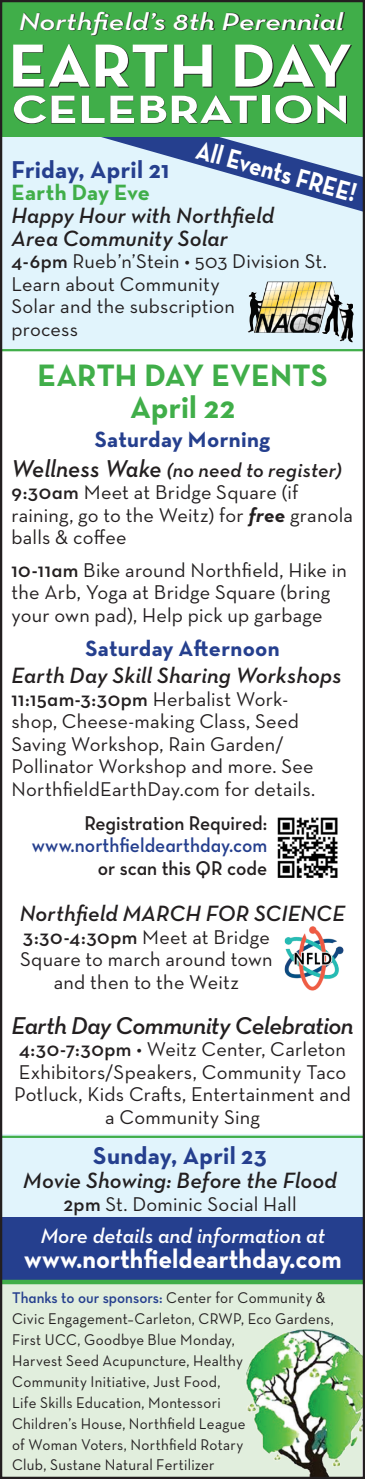
<style>
.page{position:relative;width:365px;height:1479px;background:#fff}
.page>*{position:absolute;margin:0;border:0;box-sizing:border-box;transform-origin:0 0}
.t1{font:700 61.65px "Neutra Text Exp";letter-spacing:-.005em;color:#fff;scale:1.06 1}
.t2{font:700 40.05px "Neutra Text Exp";color:#fff;scale:1.27 1}
.t3{font:700 31.5px/31.5px "Neutra Text Exp";color:#40ae49;text-align:center}
.t4{font:700 27px "Neutra Text Exp";color:#fff;scale:.95 1}
.t5{font:700 27px "Neutra Text Exp";color:#fff;scale:.86 1}
.t6{font:24.75px "Neutra Text Exp Demi Italic Alt";letter-spacing:-.02em;color:#231f20}
.t7{font:700 24.75px "Neutra Text Exp";letter-spacing:.01em;color:#253f8e}
.t8{font:24.75px "Neutra Text Exp Demi Italic Alt";color:#fff;scale:1.22 1}
.t9{font:22.5px/22.5px "Neutra Text Exp Demi Italic Alt";letter-spacing:.01em;color:#231f20}
.t10{font:700 22.5px "Neutra Text Exp";letter-spacing:.01em;color:#253f8e}
.t11{font:21.38px "Neutra Text Exp Demi Italic Alt";color:#fff}
.t12{font:20.25px/22.5px "Neutra Text Exp";letter-spacing:.01em;color:#231f20}
.t13{font:20.25px "Neutra Text Exp Demi Alt";color:#231f20;scale:.95 1}
.t14{font:20.25px "Neutra Text Exp Demi Italic Alt";letter-spacing:.01em;color:#231f20}
.t15{font:20.25px "Neutra Text Exp Demi Alt";color:#253f8e;scale:.95 1}
.t16{font:15.75px/20.9px "Neutra Text Exp";letter-spacing:.02em;color:#231f20;scale:.95 1}
.s1{font-family:"Neutra Text Exp";font-weight:700;color:#40ae49}
.s2{font-family:"Neutra Text Exp Demi Alt"}
.s3{font-size:24.75px}
.s4{font-weight:700;font-style:italic}
.s5{font-family:"Neutra Text Exp Demi Alt";color:#253f8e}
</style>
<div class="page">
<div style="left:0;top:1279px;width:361px;height:199px;background:#e1eedd"></div>
<div style="left:0;top:1134px;width:362px;height:92px;background:#e1f4fc"></div>
<div style="left:0;top:137px;width:362px;height:214px;background:#e1f4fc"></div>
<div style="left:1px;top:1217px;width:363px;height:64px;background:#253f8e"></div>
<svg style="left:88px;top:136px;width:273px;height:75px"></svg>
<div style="left:0;top:0;width:362px;height:136px;background:#40ae49"></div>
<svg style="left:14px;top:96px;width:332px;height:28px"></svg>
<svg style="left:14px;top:45px;width:337px;height:42px"></svg>
<svg style="left:20px;top:12px;width:324px;height:24px"></svg>
<div style="left:0;top:1279px;width:364px;height:5px;background:#40ae49"></div>
<hr style="left:0;top:1135px;width:364px;height:2px;background:#40ae49">
<hr style="left:0;top:349px;width:364px;height:2px;background:#40ae49">
<img style="left:246px;top:1329px;width:115px;height:146px">
<img style="left:284px;top:926px;width:60px;height:65px">
<div style="left:0;top:0;width:364px;height:1478px;border:2px solid #231f20"></div>
<img style="left:277px;top:817px;width:61px;height:61px">
<img style="left:247px;top:281px;width:106px;height:61px">
<p class="t8" style="left:19px;top:6px;width:267px">Northfield’s 8th Perennial</p>
<p class="t1" style="left:9px;top:26px;width:325px">EARTH DAY</p>
<p class="t2" style="left:11px;top:83px;width:267px">CELEBRATION</p>
<p class="t5" style="left:201px;top:133px;width:194px;rotate:15deg">All Events FREE!</p>
<p class="t7" style="left:11px;top:154px;width:159px">Friday, April 21</p>
<p class="t9" style="left:11px;top:181px;width:264px"><span class="s1">Earth Day Eve<br></span>Happy Hour with Northfield<br>Area Community Solar</p>
<p class="t12" style="left:11px;top:249px;width:317px"><span class="s2">4-6pm</span> Rueb’n’Stein • 503 Division St.</p>
<p class="t12" style="left:11px;top:272px;width:225px">Learn about Community<br>Solar and the subscription process</p>
<p class="t3" style="left:37px;top:359px;width:291px">EARTH DAY EVENTS<br>April 22</p>
<p class="t10" style="left:95px;top:424px;width:177px">Saturday Morning</p>
<p class="t14" style="left:11px;top:457px;width:331px"><span class="s3">Wellness Wake</span> (no need to register)</p>
<p class="t12" style="left:11px;top:480px;width:343px"><span class="s2">9:30am</span> Meet at Bridge Square (if raining, go to the Weitz) for <span class="s4">free</span> granola balls &amp; coffee</p>
<p class="t12" style="left:11px;top:558px;width:337px"><span class="s2">10-11am</span> Bike around Northfield, Hike in the Arb, Yoga at Bridge Square (bring your own pad), Help pick up garbage</p>
<p class="t10" style="left:85px;top:634px;width:195px">Saturday Afternoon</p>
<p class="t9" style="left:11px;top:664px;width:331px">Earth Day Skill Sharing Workshops</p>
<p class="t12" style="left:11px;top:687px;width:305px"><span class="s2">11:15am-3:30pm</span> Herbalist Work&shy;shop, Cheese-making Class, Seed Saving Workshop, Rain Garden/ Pollinator Workshop and more. See NorthfieldEarthDay.com for details.</p>
<p class="t13" style="left:84px;top:810px;width:194px">Registration Required:</p>
<p class="t15" style="left:32px;top:832px;width:249px">www.northfieldearthday.com</p>
<p class="t13" style="left:98px;top:855px;width:180px">or scan this QR code</p>
<p class="t9" style="left:20px;top:901px;width:326px">Northfield MARCH FOR SCIENCE</p>
<p class="t12" style="left:20px;top:925px;width:254px;text-align:center"><span class="s2">3:30-4:30pm</span> Meet at Bridge<br>Square to march around town and then to the Weitz</p>
<p class="t6" style="left:11px;top:1009px;width:343px">Earth Day Community Celebration</p>
<p class="t12" style="left:14px;top:1037px;width:338px;text-align:center"><span class="s2">4:30-7:30pm</span> • Weitz Center, Carleton Exhibitors/Speakers, Community Taco Potluck, Kids Crafts, Entertainment and a Community Sing</p>
<p class="t7" style="left:93px;top:1139px;width:175px">Sunday, April 23</p>
<p class="t9" style="left:23px;top:1169px;width:315px">Movie Showing: Before the Flood</p>
<p class="t12" style="left:63px;top:1192px;width:234px"><span class="s2">2pm</span> St. Dominic Social Hall</p>
<p class="t11" style="left:41px;top:1222px;width:285px">More details and information at</p>
<p class="t4" style="left:24px;top:1240px;width:335px">www.northfieldearthday.com</p>
<p class="t16" style="left:12px;top:1287px;width:340px"><span class="s5">Thanks to our sponsors:</span> Center for Community &amp; Civic Engagement–Carleton, CRWP, Eco Gardens, First UCC, Goodbye Blue Monday,<br>Harvest Seed Acupuncture, Healthy<br>Community Initiative, Just Food,<br>Life Skills Education, Montessori<br>Children’s House, Northfield League<br>of Woman Voters, Northfield Rotary<br>Club, Sustane Natural Fertilizer</p>
</div>
